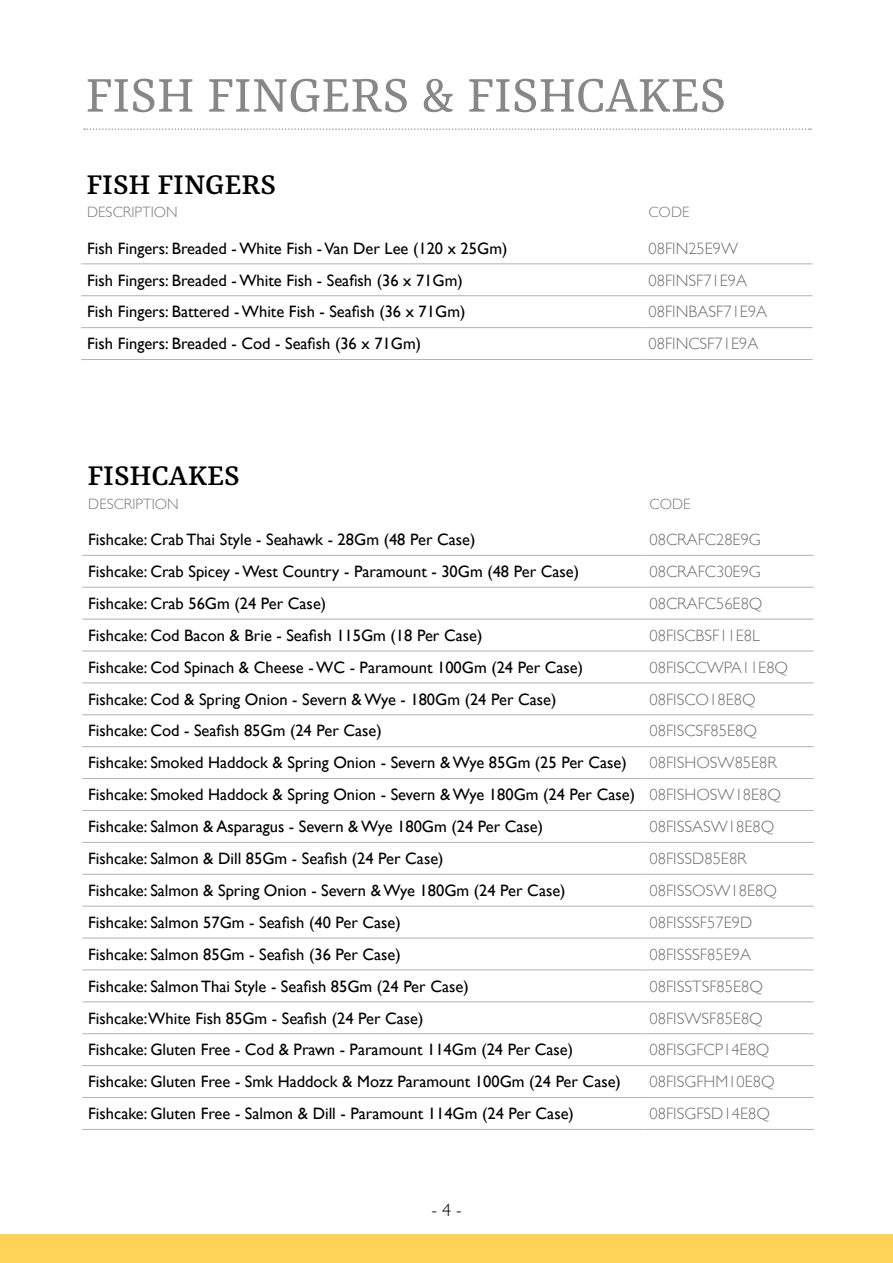
<style>
.page{position:relative;width:893px;height:1263px;background:#fff}
.page>*{position:absolute;margin:0;border:0;box-sizing:border-box;transform-origin:0 0}
.t1{font:57px "Rasa";color:#878787}
.t2{font:500 33px "Rasa";color:#000}
.t3{font:300 18px "Gill Sans";color:#000}
.t4{font:16.5px/32px "Gill Sans";color:#000}
.t5{font:300 16.5px "Gill Sans";color:#706f6f}
.t6{font:300 15px "Gill Sans";color:#7c7b7b}
.s1{font-weight:300;color:#706f6f}
</style>
<div class="page">
<hr style="left:81px;top:263px;width:561px;height:1px;background:#b3b2b2">
<hr style="left:642px;top:263px;width:171px;height:1px;background:#b3b2b2">
<hr style="left:81px;top:295px;width:561px;height:1px;background:#b3b2b2">
<hr style="left:642px;top:295px;width:171px;height:1px;background:#b3b2b2">
<hr style="left:81px;top:327px;width:561px;height:1px;background:#b3b2b2">
<hr style="left:642px;top:327px;width:171px;height:1px;background:#b3b2b2">
<hr style="left:81px;top:359px;width:561px;height:1px;background:#b3b2b2">
<hr style="left:642px;top:359px;width:171px;height:1px;background:#b3b2b2">
<hr style="left:82px;top:555px;width:562px;height:1px;background:#b3b2b2">
<hr style="left:644px;top:555px;width:170px;height:1px;background:#b3b2b2">
<hr style="left:82px;top:587px;width:562px;height:1px;background:#b3b2b2">
<hr style="left:644px;top:587px;width:170px;height:1px;background:#b3b2b2">
<hr style="left:82px;top:619px;width:562px;height:1px;background:#b3b2b2">
<hr style="left:644px;top:619px;width:170px;height:1px;background:#b3b2b2">
<hr style="left:82px;top:651px;width:562px;height:1px;background:#b3b2b2">
<hr style="left:644px;top:651px;width:170px;height:1px;background:#b3b2b2">
<hr style="left:82px;top:682px;width:562px;height:1px;background:#b3b2b2">
<hr style="left:644px;top:682px;width:170px;height:1px;background:#b3b2b2">
<hr style="left:82px;top:714px;width:562px;height:1px;background:#b3b2b2">
<hr style="left:644px;top:714px;width:170px;height:1px;background:#b3b2b2">
<hr style="left:82px;top:746px;width:562px;height:1px;background:#b3b2b2">
<hr style="left:644px;top:746px;width:170px;height:1px;background:#b3b2b2">
<hr style="left:82px;top:778px;width:562px;height:1px;background:#b3b2b2">
<hr style="left:644px;top:778px;width:170px;height:1px;background:#b3b2b2">
<hr style="left:82px;top:810px;width:562px;height:1px;background:#b3b2b2">
<hr style="left:644px;top:810px;width:170px;height:1px;background:#b3b2b2">
<hr style="left:82px;top:842px;width:562px;height:1px;background:#b3b2b2">
<hr style="left:644px;top:842px;width:170px;height:1px;background:#b3b2b2">
<hr style="left:82px;top:874px;width:562px;height:1px;background:#b3b2b2">
<hr style="left:644px;top:874px;width:170px;height:1px;background:#b3b2b2">
<hr style="left:82px;top:906px;width:562px;height:1px;background:#b3b2b2">
<hr style="left:644px;top:906px;width:170px;height:1px;background:#b3b2b2">
<hr style="left:82px;top:938px;width:562px;height:1px;background:#b3b2b2">
<hr style="left:644px;top:938px;width:170px;height:1px;background:#b3b2b2">
<hr style="left:82px;top:969px;width:562px;height:1px;background:#b3b2b2">
<hr style="left:644px;top:969px;width:170px;height:1px;background:#b3b2b2">
<hr style="left:82px;top:1001px;width:562px;height:1px;background:#b3b2b2">
<hr style="left:644px;top:1001px;width:170px;height:1px;background:#b3b2b2">
<hr style="left:82px;top:1033px;width:562px;height:1px;background:#b3b2b2">
<hr style="left:644px;top:1033px;width:170px;height:1px;background:#b3b2b2">
<hr style="left:82px;top:1065px;width:562px;height:1px;background:#b3b2b2">
<hr style="left:644px;top:1065px;width:170px;height:1px;background:#b3b2b2">
<hr style="left:82px;top:1097px;width:562px;height:1px;background:#b3b2b2">
<hr style="left:644px;top:1097px;width:170px;height:1px;background:#b3b2b2">
<hr style="left:82px;top:1129px;width:562px;height:1px;background:#b3b2b2">
<hr style="left:644px;top:1129px;width:170px;height:1px;background:#b3b2b2">
<div style="left:0;top:1234px;width:893px;height:29px;background:#fed357"></div>
<svg style="left:84px;top:128px;width:727px;height:2px"></svg>
<h1 class="t1" style="left:85px;top:62px;width:642px">FISH FINGERS &amp; FISHCAKES</h1>
<h2 class="t2" style="left:87px;top:165px;width:191px">FISH FINGERS</h2>
<p class="t6" style="left:87px;top:201px;width:92px">DESCRIPTION</p>
<p class="t6" style="left:648px;top:201px;width:42px">CODE</p>
<p class="t4" style="left:87px;top:232px;width:422px">Fish Fingers: Breaded - White Fish - Van Der Lee (120 x 25Gm)</p>
<p class="t5" style="left:648px;top:235px;width:91px">08FIN25E9W</p>
<p class="t4" style="left:87px;top:264px;width:377px">Fish Fingers: Breaded - White Fish - Seafish (36 x 71Gm)</p>
<p class="t5" style="left:648px;top:267px;width:100px">08FINSF71E9A</p>
<p class="t4" style="left:87px;top:296px;width:380px">Fish Fingers: Battered - White Fish - Seafish (36 x 71Gm)</p>
<p class="t5" style="left:648px;top:299px;width:120px">08FINBASF71E9A</p>
<p class="t4" style="left:87px;top:328px;width:335px">Fish Fingers: Breaded - Cod - Seafish (36 x 71Gm)</p>
<p class="t5" style="left:648px;top:331px;width:111px">08FINCSF71E9A</p>
<h2 class="t2" style="left:88px;top:456px;width:154px">FISHCAKES</h2>
<p class="t6" style="left:88px;top:492px;width:92px">DESCRIPTION</p>
<p class="t6" style="left:650px;top:492px;width:42px">CODE</p>
<p class="t4" style="left:88px;top:523px;width:389px">Fishcake: Crab Thai Style - Seahawk - 28Gm (48 Per Case)</p>
<p class="t5" style="left:650px;top:527px;width:113px">08CRAFC28E9G</p>
<p class="t4" style="left:88px;top:555px;width:492px">Fishcake: Crab Spicey - West Country - Paramount - 30Gm (48 Per Case)</p>
<p class="t5" style="left:650px;top:558px;width:113px">08CRAFC30E9G</p>
<p class="t4" style="left:88px;top:587px;width:239px">Fishcake: Crab 56Gm (24 Per Case)</p>
<p class="t5" style="left:650px;top:590px;width:114px">08CRAFC56E8Q</p>
<p class="t4" style="left:88px;top:619px;width:396px">Fishcake: Cod Bacon &amp; Brie - Seafish 115Gm (18 Per Case)</p>
<p class="t5" style="left:650px;top:622px;width:112px">08FISCBSF11E8L</p>
<p class="t4" style="left:88px;top:651px;width:496px">Fishcake: Cod Spinach &amp; Cheese - WC - Paramount 100Gm (24 Per Case)</p>
<p class="t5" style="left:650px;top:654px;width:140px">08FISCCWPA11E8Q</p>
<p class="t4" style="left:88px;top:683px;width:470px">Fishcake: Cod &amp; Spring Onion - Severn &amp; Wye - 180Gm (24 Per Case)</p>
<p class="t5" style="left:650px;top:686px;width:108px">08FISCO18E8Q</p>
<p class="t4" style="left:88px;top:715px;width:295px">Fishcake: Cod - Seafish 85Gm (24 Per Case)</p>
<p class="t5" style="left:650px;top:718px;width:109px">08FISCSF85E8Q</p>
<p class="t4" style="left:88px;top:747px;width:540px">Fishcake: Smoked Haddock &amp; Spring Onion - Severn &amp; Wye 85Gm (25 Per Case)</p>
<p class="t4" style="left:88px;top:747px;width:694px;text-indent:561px"><span class="s1">08FISHOSW85E8R<br></span>Fishcake: Smoked Haddock &amp; Spring Onion - Severn &amp; Wye 180Gm (24 Per Case) <span class="s1">08FISHOSW18E8Q<br></span>Fishcake: Salmon &amp; Asparagus - Severn &amp; Wye 180Gm (24 Per Case)</p>
<p class="t5" style="left:650px;top:814px;width:126px">08FISSASW18E8Q</p>
<p class="t4" style="left:88px;top:842px;width:357px">Fishcake: Salmon &amp; Dill 85Gm - Seafish (24 Per Case)</p>
<p class="t5" style="left:650px;top:846px;width:99px">08FISSD85E8R</p>
<p class="t4" style="left:88px;top:874px;width:479px">Fishcake: Salmon &amp; Spring Onion - Severn &amp; Wye 180Gm (24 Per Case)</p>
<p class="t5" style="left:650px;top:877px;width:129px">08FISSOSW18E8Q</p>
<p class="t4" style="left:88px;top:906px;width:314px">Fishcake: Salmon 57Gm - Seafish (40 Per Case)</p>
<p class="t5" style="left:650px;top:909px;width:104px">08FISSSF57E9D</p>
<p class="t4" style="left:88px;top:938px;width:314px">Fishcake: Salmon 85Gm - Seafish (36 Per Case)</p>
<p class="t5" style="left:650px;top:941px;width:103px">08FISSSF85E9A</p>
<p class="t4" style="left:88px;top:970px;width:382px">Fishcake: Salmon Thai Style - Seafish 85Gm (24 Per Case)</p>
<p class="t5" style="left:650px;top:973px;width:115px">08FISSTSF85E8Q</p>
<p class="t4" style="left:88px;top:1002px;width:337px">Fishcake:White Fish 85Gm - Seafish (24 Per Case)</p>
<p class="t5" style="left:650px;top:1005px;width:115px">08FISWSF85E8Q</p>
<p class="t4" style="left:88px;top:1034px;width:486px">Fishcake: Gluten Free - Cod &amp; Prawn - Paramount 114Gm (24 Per Case)</p>
<p class="t5" style="left:650px;top:1037px;width:121px">08FISGFCP14E8Q</p>
<p class="t4" style="left:88px;top:1066px;width:534px">Fishcake: Gluten Free - Smk Haddock &amp; Mozz Paramount 100Gm (24 Per Case)</p>
<p class="t5" style="left:650px;top:1069px;width:127px">08FISGFHM10E8Q</p>
<p class="t4" style="left:88px;top:1097px;width:487px">Fishcake: Gluten Free - Salmon &amp; Dill - Paramount 114Gm (24 Per Case)</p>
<p class="t5" style="left:650px;top:1101px;width:122px">08FISGFSD14E8Q</p>
<p class="t3" style="left:431px;top:1196px;width:32px">- 4 -</p>
</div>
